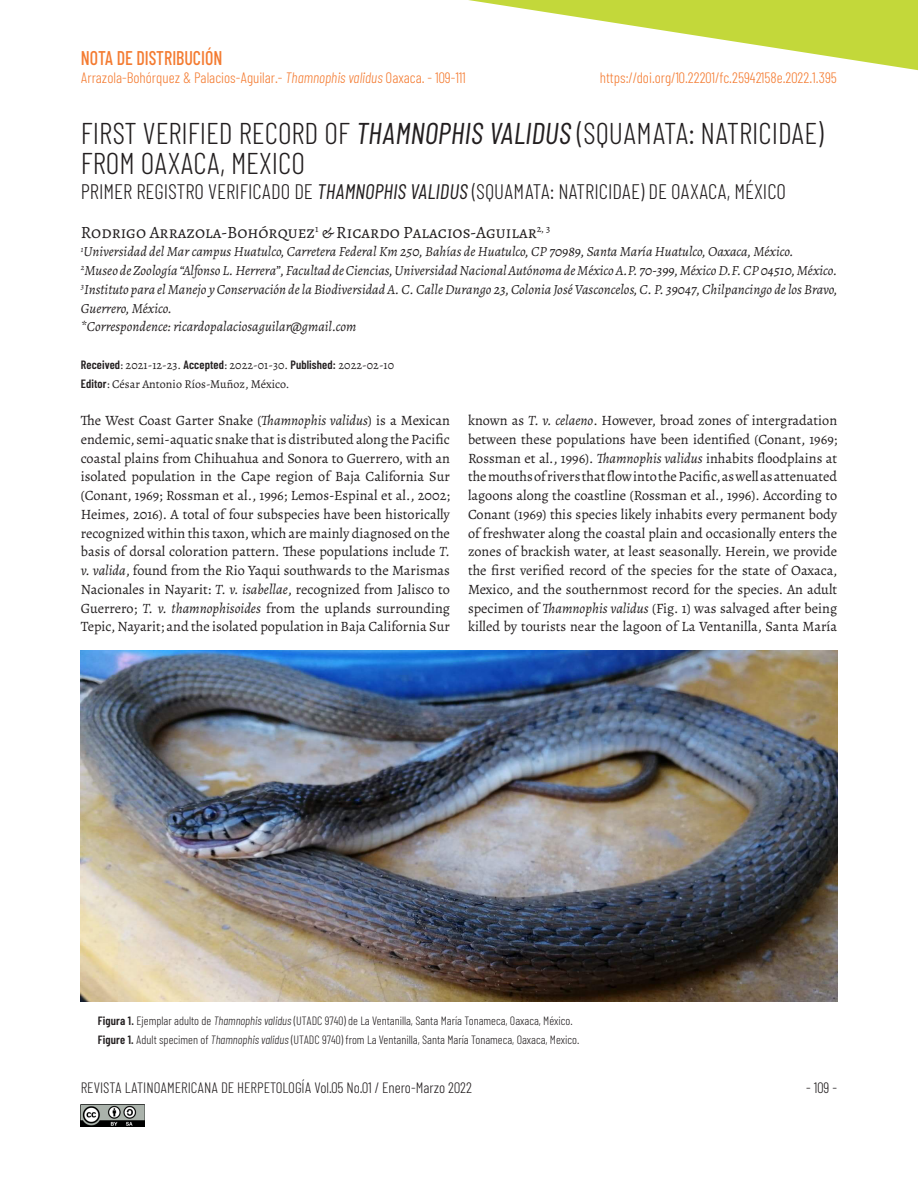
<style>
.page{position:relative;width:918px;height:1188px;background:#fff}
.page>*{position:absolute;margin:0;border:0;box-sizing:border-box;transform-origin:0 0}
._00-NOMBRE_ART{font:300 30px/30px "Barlow Condensed";color:#231f20}
._00-NOMBRE_ART_2ºIdi{font:300 21px "Barlow Condensed";color:#231f20}
._04-HEAD_SECCION{font:500 19.8px "Barlow Condensed";color:#f47b31;scale:.91 1}
._01-autores_articulo{font:17.25px "Alegreya SC";color:#231f20}
._04-HEAD_izquierda{font:300 15px "Barlow Condensed";color:#f47b31}
._04-FOOT_izq{font:300 15px "Barlow Condensed";color:#231f20}
._04-folio{font:300 15px "Barlow Condensed";color:#231f20}
._02-txt_Artículo_1B{font:14.25px/18.8px "Alegreya";color:#231f20;text-align:justify}
._01-autores_notas{font:italic 13.95px/18.8px "Alegreya";letter-spacing:.005em;color:#231f20}
._02-txt_pie_de_Foto{font:300 12px "Barlow Condensed";color:#231f20}
._01-Reception_date{font:12px "Alegreya";letter-spacing:.005em;color:#231f20}
.s1{font-style:italic}
.s2{font-weight:400;font-style:italic}
.s3{font-family:"Barlow Condensed";font-weight:600}
.s4{font-weight:600}
</style>
<div class="page">
<img style="left:80px;top:1104px;width:64px;height:23px">
<svg style="left:468px;top:0;width:450px;height:70px"></svg>
<img style="left:81px;top:650px;width:756px;height:351px">
<p class="_04-HEAD_SECCION" style="left:81px;top:43px;width:157px">NOTA DE DISTRIBUCIÓN</p>
<p class="_04-HEAD_izquierda" style="left:81px;top:68px;width:386px">Arrazola-Bohórquez &amp; Palacios-Aguilar.- <span class="s1">Thamnophis validus</span> Oaxaca. - 109-111</p>
<p class="_04-HEAD_izquierda" style="left:600px;top:68px;width:239px">https://doi.org/10.22201/fc.25942158e.2022.1.395</p>
<p class="_00-NOMBRE_ART" style="left:81px;top:117px;width:744px">FIRST VERIFIED RECORD OF <span class="s2">THAMNOPHIS VALIDUS</span> (SQUAMATA: NATRICIDAE)<br>FROM OAXACA, MEXICO</p>
<p class="_00-NOMBRE_ART_2ºIdi" style="left:81px;top:179px;width:707px">PRIMER REGISTRO VERIFICADO DE <span class="s2">THAMNOPHIS VALIDUS</span> (SQUAMATA: NATRICIDAE) DE OAXACA, MÉXICO</p>
<p class="_01-autores_articulo" style="left:81px;top:221px;width:471px">Rodrigo Arrazola-Bohórquez<sup>1</sup> &amp; Ricardo Palacios-Aguilar<sup>2,</sup> <sup>3</sup></p>
<p class="_01-autores_notas" style="left:81px;top:242px;width:715px"><sup>1</sup>Universidad del Mar campus Huatulco, Carretera Federal Km 250, Bahías de Huatulco, CP 70989, Santa María Huatulco, Oaxaca, México.</p>
<p class="_01-autores_notas" style="left:81px;top:261px;width:758px"><sup>2</sup>Museo de Zoología “Alfonso L. Herrera”, Facultad de Ciencias, Universidad Nacional Autónoma de México A.P. 70-399, México D.F. CP 04510, México.</p>
<p class="_01-autores_notas" style="left:81px;top:279px;width:758px"><sup>3</sup>Instituto para el Manejo y Conservación de la Biodiversidad A. C. Calle Durango 23, Colonia José Vasconcelos, C. P. 39047, Chilpancingo de los Bravo,<br>Guerrero, México.</p>
<p class="_01-autores_notas" style="left:81px;top:317px;width:277px">*Correspondence: ricardopalaciosaguilar@gmail.com</p>
<p class="_01-Reception_date" style="left:81px;top:357px;width:315px"><span class="s3">Received</span>: 2021-12-23. <span class="s3">Accepted</span>: 2022-01-30. <span class="s3">Published:</span> 2022-02-10</p>
<p class="_01-Reception_date" style="left:81px;top:376px;width:210px"><span class="s3">Editor</span>: César Antonio Ríos-Muñoz, México.</p>
<p class="_02-txt_Artículo_1B" style="left:81px;top:411px;width:371px">The West Coast Garter Snake (<span class="s1">Thamnophis validus</span>) is a Mexican endemic, semi-aquatic snake that is distributed along the Pacific coastal plains from Chihuahua and Sonora to Guerrero, with an isolated population in the Cape region of Baja California Sur (Conant, 1969; Rossman et al., 1996; Lemos-Espinal et al., 2002; Heimes, 2016). A total of four subspecies have been historically recognized within this taxon, which are mainly diagnosed on the basis of dorsal coloration pattern. These populations include <span class="s1">T. v. valida</span>, found from the Rio Yaqui southwards to the Marismas Nacionales in Nayarit: <span class="s1">T. v. isabellae</span>, recognized from Jalisco to Guerrero; <span class="s1">T. v. thamnophisoides</span> from the uplands surrounding Tepic, Nayarit; and the isolated population in Baja California Sur</p>
<p class="_02-txt_Artículo_1B" style="left:468px;top:411px;width:371px">known as <span class="s1">T. v. celaeno</span>. However, broad zones of intergradation between these populations have been identified (Conant, 1969; Rossman et al., 1996). <span class="s1">Thamnophis validus</span> inhabits floodplains at the mouths of rivers that flow into the Pacific, as well as attenuated lagoons along the coastline (Rossman et al., 1996). According to Conant (1969) this species likely inhabits every permanent body of freshwater along the coastal plain and occasionally enters the zones of brackish water, at least seasonally. Herein, we provide the first verified record of the species for the state of Oaxaca, Mexico, and the southernmost record for the species. An adult specimen of <span class="s1">Thamnophis validus</span> (Fig. 1) was salvaged after being killed by tourists near the lagoon of La Ventanilla, Santa María</p>
<p class="_02-txt_pie_de_Foto" style="left:98px;top:1013px;width:476px"><span class="s4">Figura 1.</span> Ejemplar adulto de <span class="s1">Thamnophis validus</span> (UTADC 9740) de La Ventanilla, Santa María Tonameca, Oaxaca, México.</p>
<p class="_02-txt_pie_de_Foto" style="left:98px;top:1032px;width:483px"><span class="s4">Figure 1.</span> Adult specimen of <span class="s1">Thamnophis validus</span> (UTADC 9740) from La Ventanilla, Santa María Tonameca, Oaxaca, Mexico.</p>
<p class="_04-FOOT_izq" style="left:81px;top:1079px;width:393px">REVISTA LATINOAMERICANA DE HERPETOLOGÍA Vol.05 No.01 / Enero-Marzo 2022</p>
<p class="_04-folio" style="left:806px;top:1079px;width:32px">- 109 -</p>
</div>
